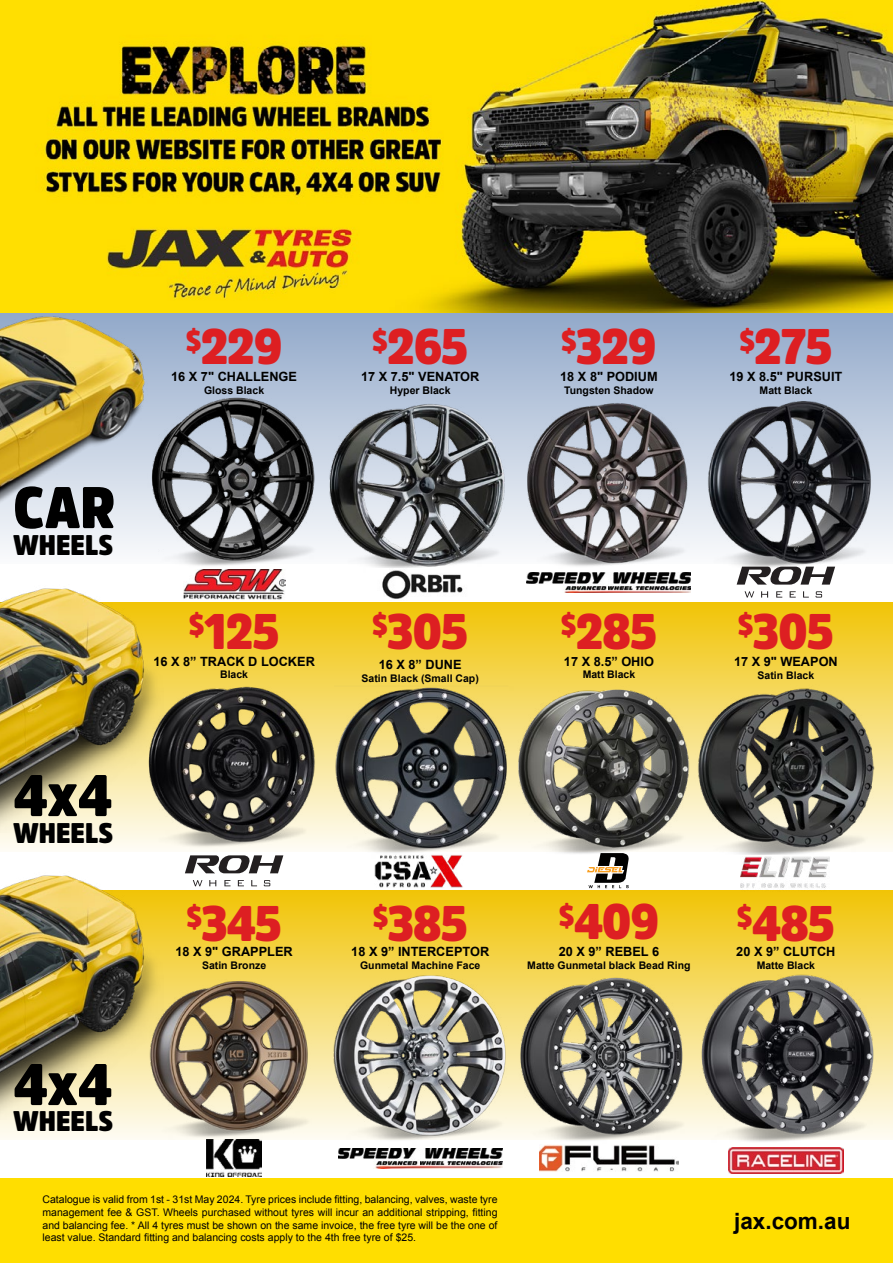
<style>
.page{position:relative;width:893px;height:1263px;background:#fff}
.page>*{position:absolute;margin:0;border:0;box-sizing:border-box;transform-origin:0 0}
.t1{font:900 58.05px "Amsi Pro Narw";color:#000}
.t2{font:900 49.5px "Amsi Pro Narw";letter-spacing:-.025em;color:#dd1f22}
.t3{font:900 28.8px "Amsi Pro Narw";color:#dd1f22}
.t4{font:900 28.2px "Amsi Pro Narw";color:#000}
.t5{font:700 22.5px "Arial";color:#000}
.t6{font:700 12.75px "Arial";color:#000}
.t7{font:10.5px/12.6px "Arial";color:#000;text-align:justify}
.t8{font:700 10.5px "Arial";color:#000}
</style>
<div class="page">
<div style="left:0;top:1177px;width:893px;height:86px;background:#ffde00"></div>
<div style="left:0;top:313px;width:893px;height:259px;background:linear-gradient(to bottom,#91a9ca,#fdfefe)"></div>
<div style="left:0;top:595px;width:893px;height:264px;background:linear-gradient(to bottom,#f1c408,#fefdf7)"></div>
<div style="left:0;top:883px;width:893px;height:266px;background:linear-gradient(to bottom,#f1c408,#fefdf7)"></div>
<div style="left:0;top:852px;width:893px;height:37px;background:#fff"></div>
<div style="left:0;top:564px;width:893px;height:37px;background:#fff"></div>
<div style="left:0;top:1140px;width:893px;height:38px;background:#fff"></div>
<img style="left:0;top:588px;width:163px;height:244px">
<img style="left:0;top:313px;width:147px;height:236px">
<img style="left:0;top:875px;width:163px;height:244px">
<img style="left:0;top:0;width:893px;height:313px">
<img style="left:338px;top:1148px;width:164px;height:20px">
<img style="left:517px;top:394px;width:180px;height:172px">
<img style="left:518px;top:680px;width:172px;height:174px">
<img style="left:511px;top:968px;width:199px;height:173px">
<img style="left:146px;top:968px;width:177px;height:172px">
<img style="left:326px;top:681px;width:214px;height:173px">
<img style="left:142px;top:681px;width:184px;height:176px">
<img style="left:206px;top:1140px;width:56px;height:36px">
<svg style="left:737px;top:572px;width:97px;height:26px"></svg>
<img style="left:184px;top:572px;width:102px;height:27px">
<img style="left:695px;top:970px;width:182px;height:172px">
<img style="left:690px;top:680px;width:192px;height:174px">
<img style="left:374px;top:855px;width:89px;height:33px">
<img style="left:729px;top:1147px;width:114px;height:26px">
<img style="left:740px;top:850px;width:90px;height:41px">
<svg style="left:185px;top:855px;width:98px;height:31px"></svg>
<img style="left:697px;top:394px;width:177px;height:178px">
<svg style="left:587px;top:853px;width:42px;height:35px"></svg>
<img style="left:329px;top:968px;width:182px;height:172px">
<img style="left:328px;top:395px;width:184px;height:173px">
<img style="left:527px;top:573px;width:164px;height:20px">
<img style="left:382px;top:570px;width:81px;height:29px">
<img style="left:142px;top:394px;width:184px;height:178px">
<img style="left:539px;top:1144px;width:139px;height:27px">
<h1 class="t1" style="left:13px;top:468px;width:103px">CAR</h1>
<h3 class="t4" style="left:13px;top:525px;width:102px">WHEELS</h3>
<h1 class="t1" style="left:13px;top:756px;width:100px">4x4</h1>
<h3 class="t4" style="left:13px;top:813px;width:102px">WHEELS</h3>
<h1 class="t1" style="left:13px;top:1044px;width:100px">4x4</h1>
<h3 class="t4" style="left:13px;top:1102px;width:102px">WHEELS</h3>
<h2 class="t2" style="left:186px;top:313px;width:98px"><sup>$</sup>229</h2>
<p class="t6" style="left:171px;top:368px;width:127px">16 X 7" CHALLENGE</p>
<p class="t8" style="left:204px;top:383px;width:62px">Gloss Black</p>
<h2 class="t2" style="left:372px;top:313px;width:97px"><sup>$</sup>265</h2>
<p class="t6" style="left:361px;top:368px;width:120px">17 X 7.5" VENATOR</p>
<p class="t8" style="left:390px;top:383px;width:62px">Hyper Black</p>
<h2 class="t2" style="left:561px;top:313px;width:97px"><sup>$</sup>329</h2>
<h2 class="t2" style="left:739px;top:313px;width:95px"><sup>$</sup>275</h2>
<p class="t6" style="left:560px;top:368px;width:99px">18 X 8" PODIUM</p>
<p class="t8" style="left:564px;top:383px;width:91px">Tungsten Shadow</p>
<p class="t6" style="left:729px;top:368px;width:115px">19 X 8.5" PURSUIT</p>
<p class="t8" style="left:760px;top:383px;width:54px">Matt Black</p>
<h2 class="t2" style="left:189px;top:597px;width:92px"><sup>$</sup>125</h2>
<h2 class="t2" style="left:387px;top:597px;width:82px">305</h2>
<h2 class="t2" style="left:561px;top:597px;width:98px"><sup>$</sup>285</h2>
<h3 class="t3" style="left:372px;top:605px;width:17px">$</h3>
<h2 class="t2" style="left:738px;top:597px;width:97px"><sup>$</sup>305</h2>
<p class="t6" style="left:153px;top:653px;width:163px">16 X 8” TRACK D LOCKER</p>
<p class="t8" style="left:220px;top:668px;width:30px">Black</p>
<p class="t6" style="left:379px;top:656px;width:84px">16 X 8” DUNE</p>
<p class="t8" style="left:362px;top:671px;width:119px">Satin Black (Small Cap)</p>
<p class="t6" style="left:564px;top:653px;width:92px">17 X 8.5” OHIO</p>
<p class="t8" style="left:583px;top:668px;width:54px">Matt Black</p>
<p class="t6" style="left:734px;top:653px;width:105px">17 X 9" WEAPON</p>
<p class="t8" style="left:758px;top:668px;width:58px">Satin Black</p>
<h2 class="t2" style="left:559px;top:887px;width:102px"><sup>$</sup>409</h2>
<p class="t6" style="left:559px;top:943px;width:102px">20 X 9” REBEL 6</p>
<p class="t8" style="left:527px;top:958px;width:165px">Matte Gunmetal black Bead Ring</p>
<h2 class="t2" style="left:186px;top:889px;width:97px"><sup>$</sup>345</h2>
<h2 class="t2" style="left:388px;top:889px;width:82px">385</h2>
<h2 class="t2" style="left:737px;top:889px;width:100px"><sup>$</sup>485</h2>
<h3 class="t3" style="left:373px;top:897px;width:17px">$</h3>
<p class="t6" style="left:175px;top:943px;width:119px">18 X 9" GRAPPLER</p>
<p class="t8" style="left:202px;top:958px;width:66px">Satin Bronze</p>
<p class="t6" style="left:351px;top:943px;width:139px">18 X 9” INTERCEPTOR</p>
<p class="t8" style="left:360px;top:958px;width:122px">Gunmetal Machine Face</p>
<p class="t6" style="left:736px;top:943px;width:101px">20 X 9” CLUTCH</p>
<p class="t8" style="left:757px;top:958px;width:60px">Matte Black</p>
<p class="t7" style="left:43px;top:1193px;width:456px">Catalogue is valid from 1st - 31st May 2024. Tyre prices include fitting, balancing, valves, waste tyre management fee &amp; GST. Wheels purchased without tyres will incur an additional stripping, fitting and balancing fee. * All 4 tyres must be shown on the same invoice, the free tyre will be the one of least value. Standard fitting and balancing costs apply to the 4th free tyre of $25.</p>
<h3 class="t5" style="left:734px;top:1206px;width:118px">jax.com.au</h3>
</div>
